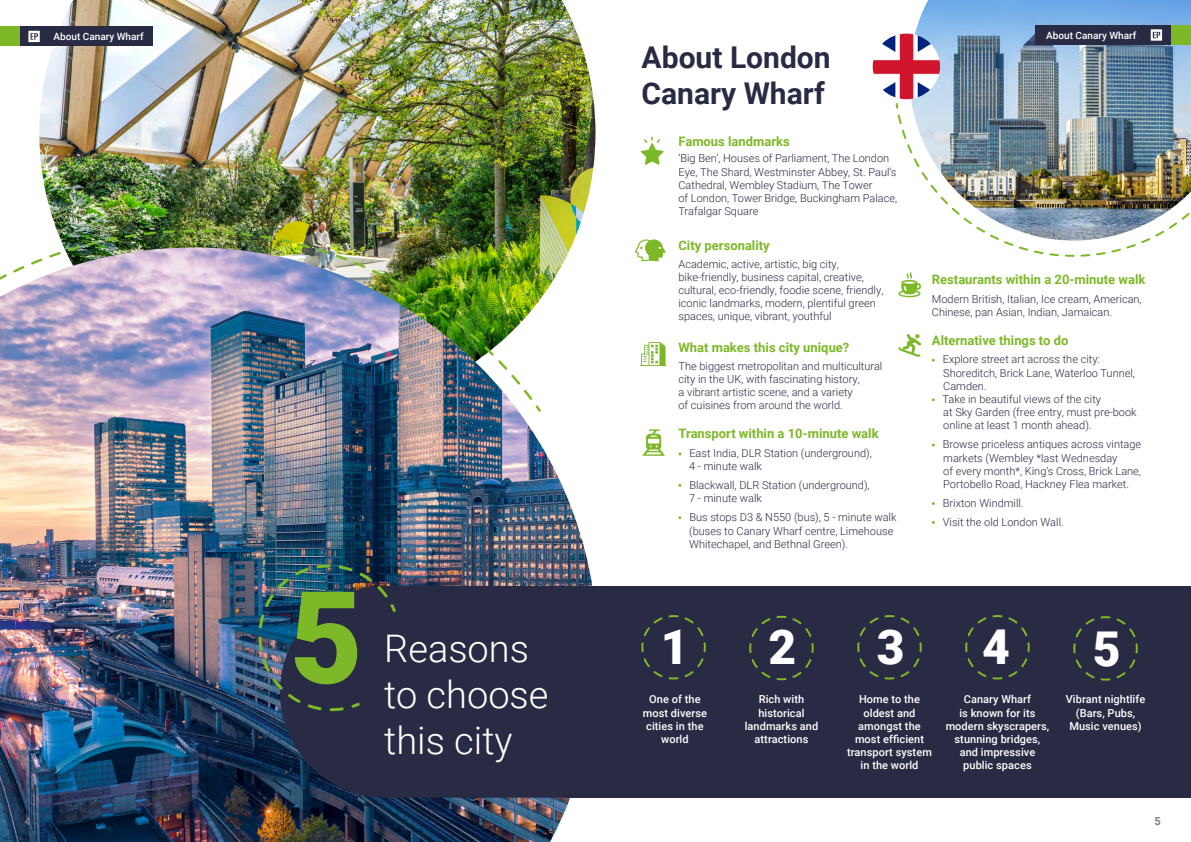
<style>
.page{position:relative;width:1191px;height:842px;background:#fff}
.page>*{position:absolute;margin:0;border:0;box-sizing:border-box;transform-origin:0 0}
.t1{font:900 48px "Roboto";color:#fff}
.t2{font:300 38px/45.6px "Roboto";color:#fff}
.t3{font:700 30px/36px "Roboto";color:#282b43}
.t4{font:700 13px "Roboto";color:#7db828}
.t5{font:300 11px/13.2px "Roboto";color:#282b43}
.t6{font:500 11px/13.2px "Roboto";letter-spacing:.005em;color:#fff;text-align:center}
.t7{font:700 11px "Roboto";color:#827e8f}
.t8{font:500 10px "Roboto";color:#fff}
</style>
<div class="page">
<img style="left:895px;top:0;width:296px;height:256px">
<img style="left:39px;top:0;width:556px;height:247px">
<div style="left:1035px;top:25px;width:136px;height:20px;background:#282b43"></div>
<div style="left:1171px;top:25px;width:20px;height:20px;background:#7db828"></div>
<svg style="left:1052px;top:0;width:139px;height:41px"></svg>
<div style="left:19px;top:27px;width:134px;height:19px;background:#282b43"></div>
<div style="left:0;top:27px;width:19px;height:19px;background:#7db828"></div>
<svg style="left:28px;top:31px;width:12px;height:11px"></svg>
<img style="left:331px;top:247px;width:262px;height:595px">
<div style="left:564px;top:586px;width:627px;height:212px;background:#282b43"></div>
<svg style="left:640px;top:342px;width:27px;height:24px"></svg>
<svg style="left:635px;top:239px;width:30px;height:22px"></svg>
<svg style="left:641px;top:137px;width:22px;height:28px"></svg>
<svg style="left:642px;top:429px;width:23px;height:27px"></svg>
<svg style="left:898px;top:272px;width:23px;height:25px"></svg>
<svg style="left:898px;top:334px;width:23px;height:23px"></svg>
<div style="left:543px;top:586px;width:21px;height:212px;background:#282b43"></div>
<svg style="left:641px;top:615px;width:65px;height:65px"></svg>
<svg style="left:749px;top:615px;width:65px;height:66px"></svg>
<svg style="left:857px;top:615px;width:65px;height:65px"></svg>
<svg style="left:965px;top:615px;width:65px;height:65px"></svg>
<svg style="left:1073px;top:616px;width:65px;height:65px"></svg>
<img style="left:39px;top:182px;width:292px;height:71px">
<img style="left:0;top:253px;width:543px;height:589px">
<img style="left:872px;top:34px;width:68px;height:65px">
<p class="t8" style="left:54px;top:29px;width:92px">About Canary Wharf</p>
<p class="t7" style="left:24px;top:813px;width:8px">4</p>
<h2 class="t2" style="left:384px;top:625px;width:166px">Reasons to choose this city</h2>
<h3 class="t3" style="left:641px;top:38px;width:191px">About London<br>Canary Wharf</h3>
<p class="t4" style="left:678px;top:133px;width:113px">Famous landmarks</p>
<p class="t5" style="left:678px;top:151px;width:220px">‘Big Ben’, Houses of Parliament, The London Eye, The Shard, Westminster Abbey, St. Paul’s Cathedral, Wembley Stadium, The Tower<br>of London, Tower Bridge, Buckingham Palace, Trafalgar Square</p>
<p class="t4" style="left:678px;top:236px;width:93px">City personality</p>
<p class="t5" style="left:678px;top:257px;width:206px">Academic, active, artistic, big city, bike-friendly, business capital, creative, cultural, eco-friendly, foodie scene, friendly, iconic landmarks, modern, plentiful green spaces, unique, vibrant, youthful</p>
<p class="t4" style="left:678px;top:338px;width:172px">What makes this city unique?</p>
<p class="t5" style="left:678px;top:359px;width:205px">The biggest metropolitan and multicultural city in the UK, with fascinating history,<br>a vibrant artistic scene, and a variety<br>of cuisines from around the world.</p>
<p class="t4" style="left:678px;top:424px;width:202px">Transport within a 10-minute walk</p>
<p class="t5" style="left:689px;top:446px;width:184px">East India, DLR Station (underground),<br>4 - minute walk</p>
<p class="t5" style="left:689px;top:478px;width:182px">Blackwall, DLR Station (underground),<br>7 - minute walk</p>
<p class="t5" style="left:689px;top:510px;width:209px">Bus stops D3 &amp; N550 (bus), 5 - minute walk (buses to Canary Wharf centre, Limehouse<br>Whitechapel, and Bethnal Green).</p>
<p class="t8" style="left:1046px;top:28px;width:92px">About Canary Wharf</p>
<p class="t4" style="left:932px;top:270px;width:215px">Restaurants within a 20-minute walk</p>
<p class="t5" style="left:932px;top:292px;width:211px">Modern British, Italian, Ice cream, American,<br>Chinese, pan Asian, Indian, Jamaican.</p>
<p class="t4" style="left:932px;top:331px;width:138px">Alternative things to do</p>
<p class="t5" style="left:942px;top:352px;width:196px">Explore street art across the city:<br>Shoreditch, Brick Lane, Waterloo Tunnel,<br>Camden.<br>Take in beautiful views of the city<br>at Sky Garden (free entry, must pre-book online at least 1 month ahead).</p>
<p class="t5" style="left:942px;top:437px;width:200px">Browse priceless antiques across vintage markets (Wembley *last Wednesday<br>of every month*, King’s Cross, Brick Lane, Portobello Road, Hackney Flea market.</p>
<p class="t5" style="left:942px;top:493px;width:122px;line-height:18.9px">Brixton Windmill.<br>Visit the old London Wall.</p>
<h1 class="t1" style="left:661px;top:613px;width:29px">1</h1>
<h1 class="t1" style="left:768px;top:613px;width:29px">2</h1>
<h1 class="t1" style="left:877px;top:613px;width:29px">3</h1>
<h1 class="t1" style="left:982px;top:613px;width:29px">4</h1>
<h1 class="t1" style="left:1092px;top:615px;width:29px">5</h1>
<p class="t6" style="left:642px;top:692px;width:66px">One of the most diverse cities in the world</p>
<p class="t6" style="left:744px;top:692px;width:75px">Rich with historical landmarks and attractions</p>
<p class="t6" style="left:847px;top:692px;width:86px">Home to the oldest and amongst the most efficient transport system in the world</p>
<p class="t6" style="left:945px;top:692px;width:105px">Canary Wharf<br>is known for its modern skyscrapers, stunning bridges, and impressive public spaces</p>
<p class="t6" style="left:1065px;top:692px;width:81px">Vibrant nightlife (Bars, Pubs,<br>Music venues)</p>
<p class="t7" style="left:1154px;top:813px;width:8px">5</p>
</div>
